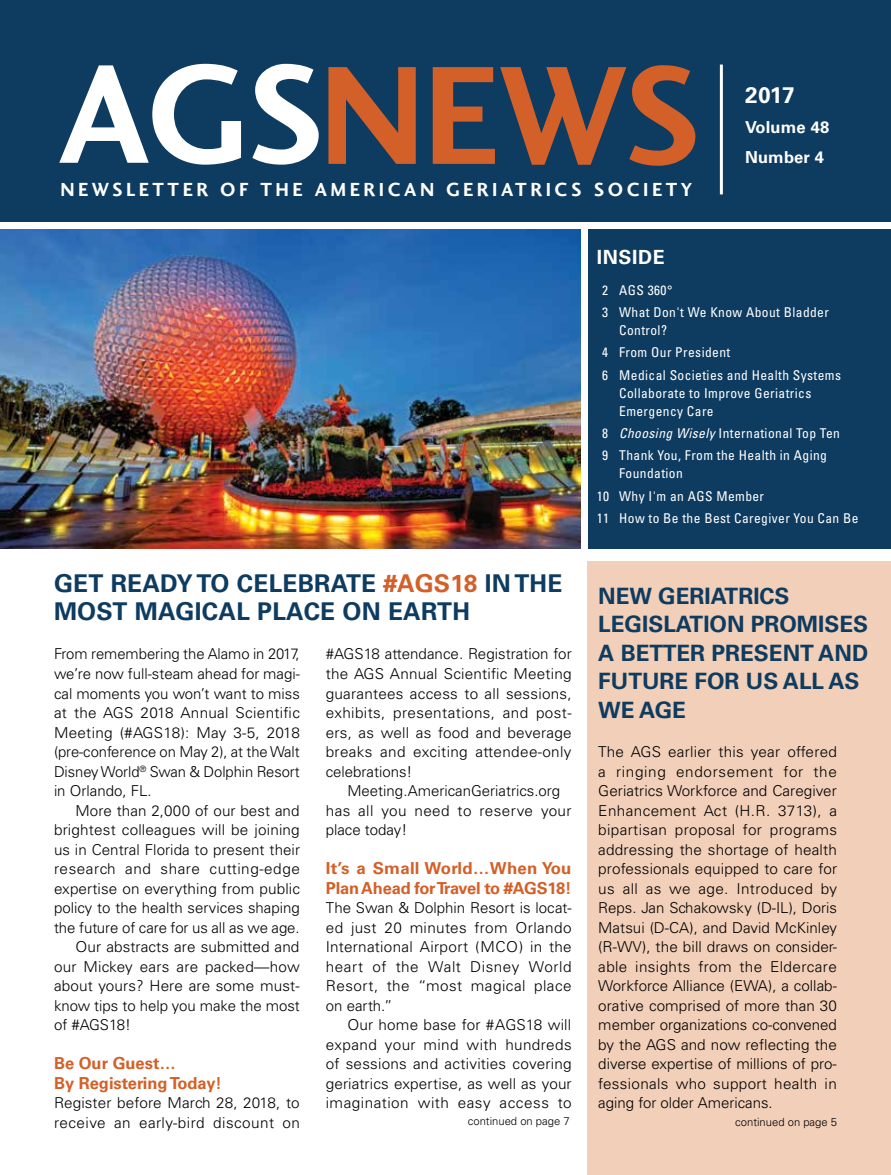
<style>
.page{position:relative;width:891px;height:1175px;background:#fff}
.page>*{position:absolute;margin:0;border:0;box-sizing:border-box;transform-origin:0 0}
.t1{font:145.05px "Charlotte Sans Bold Plain";color:#d36028}
.t2{font:700 24.45px/28.5px "Univers";letter-spacing:.01em;color:#0e3b60}
.t3{font:700 22.5px/28.5px "Univers";color:#0e3b60}
.t4{font:700 22.5px "Univers";color:#fff}
.t5{font:19.5px "Charlotte Sans Bold Plain";letter-spacing:.18em;color:#fff}
.t6{font:700 19.5px "Univers";letter-spacing:.03em;color:#fff}
.t7{font:700 16.5px/19.5px "Univers";color:#d36028}
.t8{font:700 16.5px/30px "Univers";letter-spacing:.01em;color:#fff}
.t9{font:300 15px/19.5px "Univers";letter-spacing:.005em;color:#000;text-align:justify}
.t10{font:300 15px "Univers";letter-spacing:.035em;color:#000}
.t11{font:condensed 13.5px/22.4px "Univers";letter-spacing:.03em;color:#fff}
.t12{font:300 11.25px "Univers";color:#000}
.s1{font-style:italic}
.s2{color:#d36028}
</style>
<div class="page">
<div style="left:0;top:0;width:891px;height:222px;background:#0e3b60"></div>
<div style="left:587px;top:561px;width:304px;height:613px;background:#f1cfb8"></div>
<svg style="left:59px;top:64px;width:260px;height:101px"></svg>
<div style="left:588px;top:230px;width:303px;height:319px;background:#0e3b60"></div>
<hr style="left:720px;top:65px;width:3px;height:129px;background:#fff">
<img style="left:0;top:230px;width:580px;height:319px">
<h1 class="t1" style="left:319px;top:32px;width:384px">NEWS</h1>
<h3 class="t5" style="left:61px;top:178px;width:633px">NEWSLETTER OF THE AMERICAN GERIATRICS SOCIETY</h3>
<h3 class="t4" style="left:745px;top:82px;width:51px">2017</h3>
<p class="t8" style="left:745px;top:112px;width:86px">Volume 48<br>Number 4</p>
<h3 class="t6" style="left:597px;top:245px;width:69px">INSIDE</h3>
<p class="t11" style="left:602px;top:278px;width:228px">2 AGS 360°<br>3 What Don't We Know About Bladder</p>
<p class="t11" style="left:602px;top:319px;width:240px;text-indent:17px">Control?<br>4 From Our President<br>6 Medical Societies and Health Systems</p>
<p class="t11" style="left:619px;top:384px;width:194px;line-height:18px">Collaborate to Improve Geriatrics<br>Emergency Care</p>
<p class="t11" style="left:602px;top:422px;width:239px">8 <span class="s1">Choosing Wisely</span> International Top Ten<br>9 Thank You, From the Health in Aging</p>
<p class="t11" style="left:597px;top:462px;width:263px;text-indent:23px">Foundation<br>10 Why I'm an AGS Member<br>11 How to Be the Best Caregiver You Can Be</p>
<h2 class="t2" style="left:54px;top:569px;width:510px">GET READY TO CELEBRATE <span class="s2">#AGS18</span> IN THE<br>MOST MAGICAL PLACE ON EARTH</h2>
<h3 class="t3" style="left:598px;top:581px;width:272px">NEW GERIATRICS<br>LEGISLATION PROMISES<br>A BETTER PRESENT AND<br>FUTURE FOR US ALL AS<br>WE AGE</h3>
<p class="t9" style="left:326px;top:644px;width:247px">#AGS18 attendance. Registration for the AGS Annual Scientific Meeting guarantees access to all sessions, exhibits, presentations, and post&shy;ers, as well as food and beverage breaks and exciting attendee-only celebrations!</p>
<p class="t9" style="left:326px;top:781px;width:247px;text-align:left;text-indent:22px">Meeting.AmericanGeriatrics.org has all you need to reserve your place today!</p>
<p class="t7" style="left:326px;top:858px;width:247px">It’s a Small World…When You<br>Plan Ahead for Travel to #AGS18!</p>
<p class="t9" style="left:326px;top:898px;width:247px">The Swan &amp; Dolphin Resort is locat&shy;ed just 20 minutes from Orlando International Airport (MCO) in the heart of the Walt Disney World Resort, the “most magical place on earth.”</p>
<p class="t9" style="left:326px;top:1015px;width:247px;text-indent:22px">Our home base for #AGS18 will expand your mind with hundreds of sessions and activities covering geriatrics expertise, as well as your imagination with easy access to</p>
<p class="t9" style="left:54px;top:644px;width:247px">From remembering the Alamo in 2017, we’re now full-steam ahead for magi&shy;cal moments you won’t want to miss at the AGS 2018 Annual Scientific Meeting (#AGS18): May 3-5, 2018 (pre-conference on May 2), at the Walt Disney World<sup>®</sup> Swan &amp; Dolphin Resort in Orlando, FL.</p>
<p class="t9" style="left:76px;top:800px;width:225px">More than 2,000 of our best and</p>
<p class="t9" style="left:54px;top:820px;width:247px">brightest colleagues will be joining</p>
<p class="t9" style="left:54px;top:839px;width:248px">us in Central Florida to present their</p>
<p class="t10" style="left:54px;top:859px;width:247px">research and share cutting-edge</p>
<p class="t9" style="left:54px;top:878px;width:247px">expertise on everything from public</p>
<p class="t9" style="left:54px;top:898px;width:247px">policy to the health services shaping</p>
<p class="t9" style="left:54px;top:917px;width:247px">the future of care for us all as we age.</p>
<p class="t9" style="left:76px;top:937px;width:225px">Our abstracts are submitted and</p>
<p class="t9" style="left:54px;top:956px;width:247px">our Mickey ears are packed—how</p>
<p class="t9" style="left:54px;top:976px;width:247px">about yours? Here are some must-</p>
<p class="t9" style="left:54px;top:995px;width:247px">know tips to help you make the most</p>
<p class="t9" style="left:54px;top:1015px;width:79px">of #AGS18!</p>
<p class="t7" style="left:54px;top:1053px;width:169px">Be Our Guest…<br>By Registering Today!</p>
<p class="t9" style="left:54px;top:1093px;width:247px">Register before March 28, 2018, to receive an early-bird discount on</p>
<p class="t9" style="left:598px;top:742px;width:240px">The AGS earlier this year offered a ringing endorsement for the Geriatrics Workforce and Caregiver Enhancement Act (H.R. 3713), a bipartisan proposal for programs addressing the shortage of health professionals equipped to care for us all as we age. Introduced by Reps. Jan Schakowsky (D-IL), Doris Matsui (D-CA), and David McKinley (R-WV), the bill draws on consider&shy;able insights from the Eldercare Workforce Alliance (EWA), a collab&shy;orative comprised of more than 30 member organizations co-convened by the AGS and now reflecting the diverse expertise of millions of pro&shy;fessionals who support health in aging for older Americans.</p>
<p class="t12" style="left:468px;top:1113px;width:103px">continued on page 7</p>
<p class="t12" style="left:735px;top:1115px;width:103px">continued on page 5</p>
</div>
